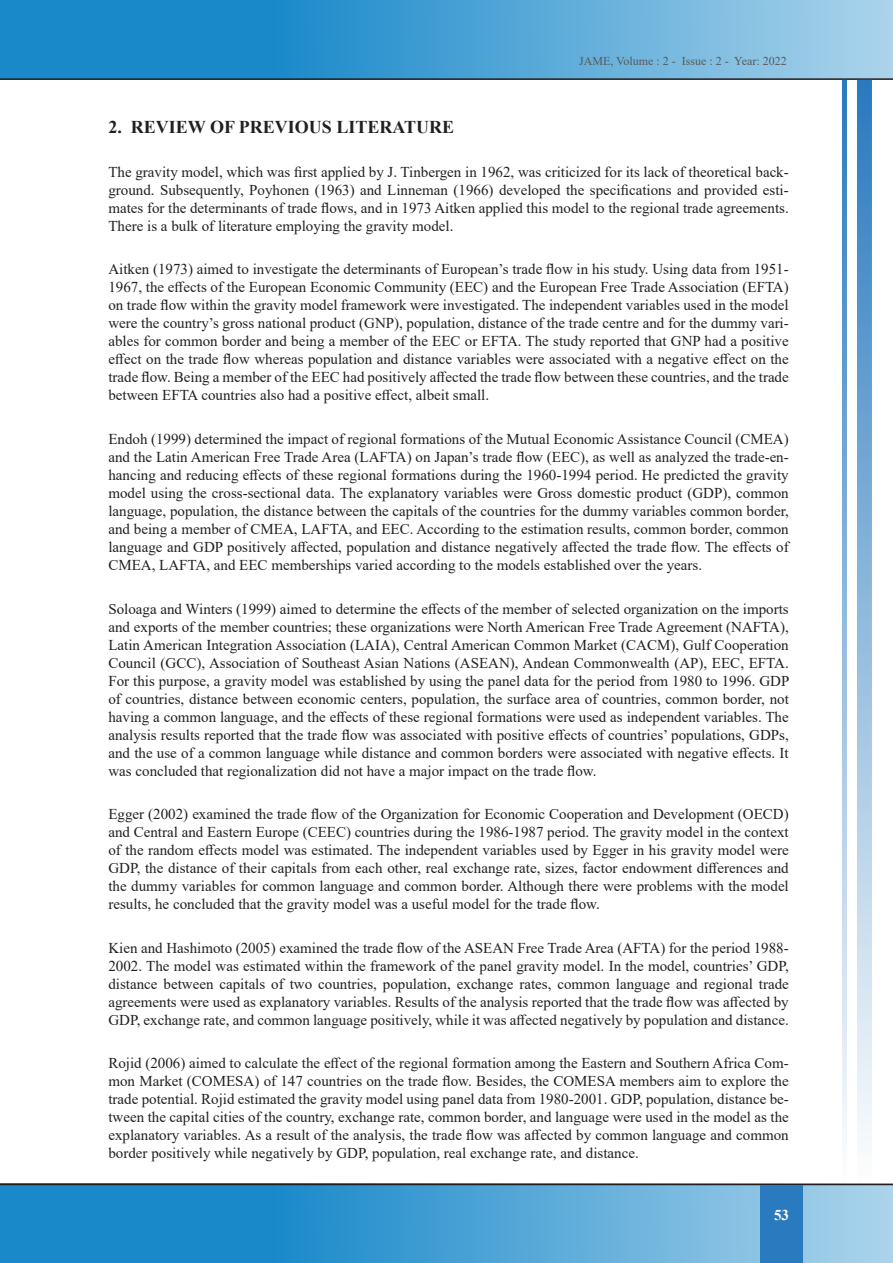
<style>
.page{position:relative;width:893px;height:1263px;background:#fff}
.page>*{position:absolute;margin:0;border:0;box-sizing:border-box;transform-origin:0 0}
.t1{font:700 18px "Times New Roman";color:#231f20}
.t2{font:15px/18px "Times New Roman";color:#231f20;text-align:justify}
.t3{font:700 15px "Times New Roman";color:#fff}
.t4{font:12px "Times New Roman";color:#57585a}
</style>
<div class="page">
<svg style="left:1px;top:0;width:892px;height:78px;background:#4ca3d5"></svg>
<svg style="left:1px;top:1185px;width:892px;height:78px;background:#48a1d4"></svg>
<hr style="left:0;top:1184px;width:1px;height:79px;background:#1989ca">
<hr style="left:0;top:0;width:1px;height:79px;background:#1989ca">
<hr style="left:0;top:78px;width:893px;height:2px;background:#231f20">
<hr style="left:0;top:1184px;width:893px;height:1px;background:#231f20">
<div style="left:760px;top:1185px;width:43px;height:78px;background:#2a7abf"></div>
<svg style="left:857px;top:80px;width:15px;height:1104px;background:#93bbde"></svg>
<svg style="left:842px;top:80px;width:5px;height:1104px;background:#93bbde"></svg>
<p class="t4" style="left:579px;top:53px;width:209px">JAME, Volume : 2 - Issue : 2 - Year: 2022</p>
<p class="t1" style="left:108px;top:114px;width:347px">2. REVIEW OF PREVIOUS LITERATURE</p>
<p class="t2" style="left:108px;top:162px;width:682px">The gravity model, which was first applied by J. Tinbergen in 1962, was criticized for its lack of theoretical back&shy;ground. Subsequently, Poyhonen (1963) and Linneman (1966) developed the specifications and provided esti&shy;mates for the determinants of trade flows, and in 1973 Aitken applied this model to the regional trade agreements.<br>There is a bulk of literature employing the gravity model.</p>
<p class="t2" style="left:108px;top:260px;width:682px">Aitken (1973) aimed to investigate the determinants of European’s trade flow in his study. Using data from 1951- 1967, the effects of the European Economic Community (EEC) and the European Free Trade Association (EFTA) on trade flow within the gravity model framework were investigated. The independent variables used in the model were the country’s gross national product (GNP), population, distance of the trade centre and for the dummy vari&shy;ables for common border and being a member of the EEC or EFTA. The study reported that GNP had a positive effect on the trade flow whereas population and distance variables were associated with a negative effect on the trade flow. Being a member of the EEC had positively affected the trade flow between these countries, and the trade between EFTA countries also had a positive effect, albeit small.</p>
<p class="t2" style="left:108px;top:429px;width:682px">Endoh (1999) determined the impact of regional formations of the Mutual Economic Assistance Council (CMEA) and the Latin American Free Trade Area (LAFTA) on Japan’s trade flow (EEC), as well as analyzed the trade-en&shy;hancing and reducing effects of these regional formations during the 1960-1994 period. He predicted the gravity model using the cross-sectional data. The explanatory variables were Gross domestic product (GDP), common language, population, the distance between the capitals of the countries for the dummy variables common border, and being a member of CMEA, LAFTA, and EEC. According to the estimation results, common border, common language and GDP positively affected, population and distance negatively affected the trade flow. The effects of CMEA, LAFTA, and EEC memberships varied according to the models established over the years.</p>
<p class="t2" style="left:108px;top:599px;width:682px">Soloaga and Winters (1999) aimed to determine the effects of the member of selected organization on the imports and exports of the member countries; these organizations were North American Free Trade Agreement (NAFTA), Latin American Integration Association (LAIA), Central American Common Market (CACM), Gulf Cooperation Council (GCC), Association of Southeast Asian Nations (ASEAN), Andean Commonwealth (AP), EEC, EFTA.<br>For this purpose, a gravity model was established by using the panel data for the period from 1980 to 1996. GDP of countries, distance between economic centers, population, the surface area of countries, common border, not having a common language, and the effects of these regional formations were used as independent variables. The analysis results reported that the trade flow was associated with positive effects of countries’ populations, GDPs, and the use of a common language while distance and common borders were associated with negative effects. It was concluded that regionalization did not have a major impact on the trade flow.</p>
<p class="t2" style="left:108px;top:804px;width:682px">Egger (2002) examined the trade flow of the Organization for Economic Cooperation and Development (OECD) and Central and Eastern Europe (CEEC) countries during the 1986-1987 period. The gravity model in the context of the random effects model was estimated. The independent variables used by Egger in his gravity model were GDP, the distance of their capitals from each other, real exchange rate, sizes, factor endowment differences and the dummy variables for common language and common border. Although there were problems with the model results, he concluded that the gravity model was a useful model for the trade flow.</p>
<p class="t2" style="left:108px;top:938px;width:682px">Kien and Hashimoto (2005) examined the trade flow of the ASEAN Free Trade Area (AFTA) for the period 1988- 2002. The model was estimated within the framework of the panel gravity model. In the model, countries’ GDP, distance between capitals of two countries, population, exchange rates, common language and regional trade agreements were used as explanatory variables. Results of the analysis reported that the trade flow was affected by GDP, exchange rate, and common language positively, while it was affected negatively by population and distance.</p>
<p class="t2" style="left:108px;top:1053px;width:682px">Rojid (2006) aimed to calculate the effect of the regional formation among the Eastern and Southern Africa Com&shy;mon Market (COMESA) of 147 countries on the trade flow. Besides, the COMESA members aim to explore the trade potential. Rojid estimated the gravity model using panel data from 1980-2001. GDP, population, distance be&shy;tween the capital cities of the country, exchange rate, common border, and language were used in the model as the explanatory variables. As a result of the analysis, the trade flow was affected by common language and common border positively while negatively by GDP, population, real exchange rate, and distance.</p>
<p class="t3" style="left:774px;top:1204px;width:16px">53</p>
</div>
